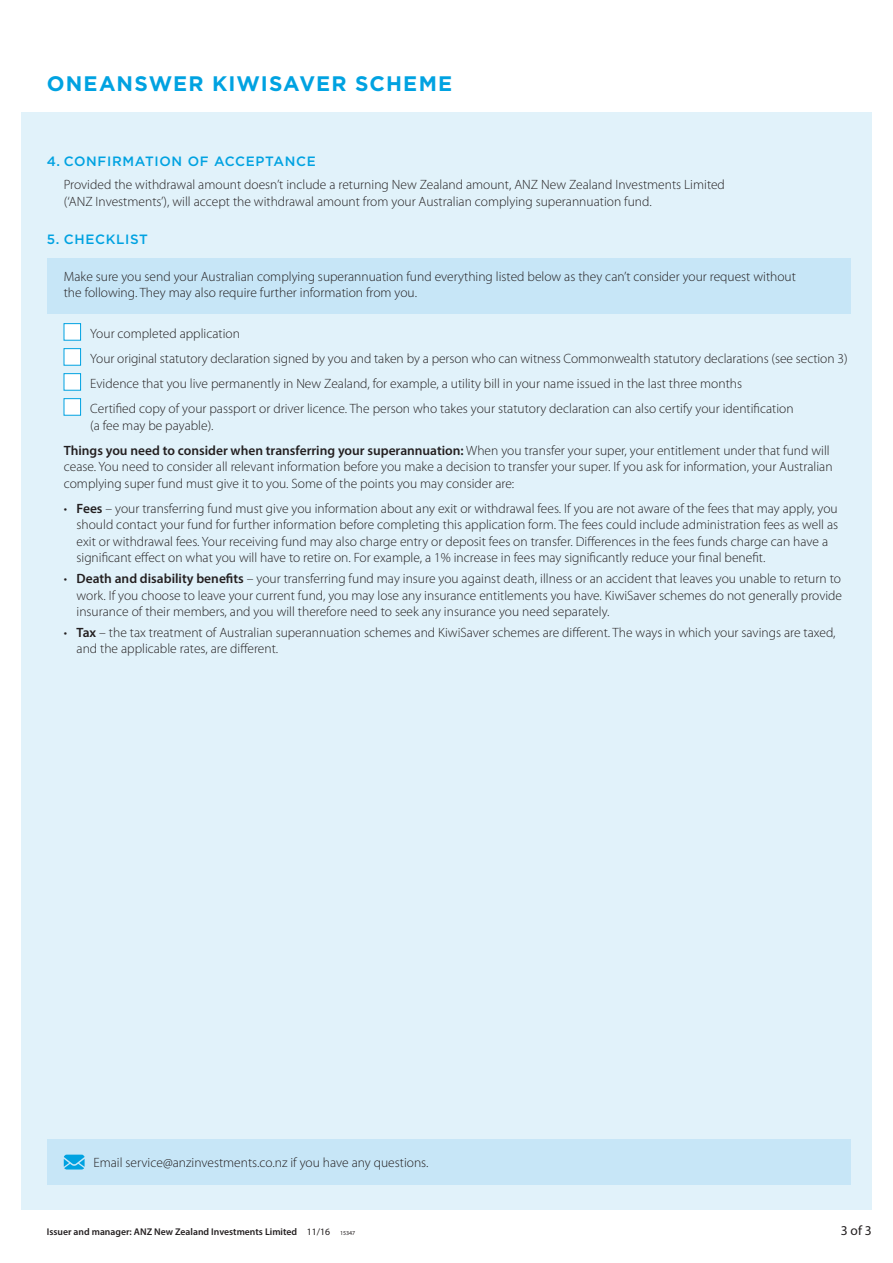
<style>
.page{position:relative;width:893px;height:1263px;background:#fff}
.page>*{position:absolute;margin:0;border:0;box-sizing:border-box;transform-origin:0 0}
.t1{font:700 21px "Gotham";letter-spacing:.05em;color:#00a2e1}
._15_Form_Body_9_11_i{font:300 13.5px/16.5px "Myriad Pro";color:#231f20}
._15_Form_Body_9_11{font:300 13.5px "Myriad Pro";color:#231f20}
._15_Form_Head_2_Goth{font:500 13.5px "Gotham";letter-spacing:.05em;color:#00a2e1}
.t2{font:13.5px "Myriad Pro";color:#231f20}
.t3{font:600 9.75px "Myriad Pro";color:#231f20}
.s1{font-weight:600}
.s2{font-weight:400}
.s3{font-weight:400;font-size:6px}
</style>
<div class="page">
<div style="left:21px;top:113px;width:851px;height:1097px;background:#e1f2fa"></div>
<div style="left:47px;top:258px;width:803px;height:55px;background:#c7e6f7"></div>
<div style="left:64px;top:323px;width:17px;height:17px;background:#fff;border:1px solid #00a2e1"></div>
<div style="left:64px;top:348px;width:17px;height:17px;background:#fff;border:1px solid #00a2e1"></div>
<div style="left:64px;top:373px;width:17px;height:17px;background:#fff;border:1px solid #00a2e1"></div>
<div style="left:64px;top:398px;width:17px;height:17px;background:#fff;border:1px solid #00a2e1"></div>
<div style="left:47px;top:1139px;width:803px;height:45px;background:#c7e6f7"></div>
<svg style="left:64px;top:1154px;width:21px;height:15px"></svg>
<h1 class="t1" style="left:47px;top:72px;width:407px">ONEANSWER KIWISAVER SCHEME</h1>
<p class="_15_Form_Head_2_Goth" style="left:47px;top:154px;width:271px">4. CONFIRMATION OF ACCEPTANCE</p>
<p class="_15_Form_Body_9_11_i" style="left:64px;top:176px;width:663px">Provided the withdrawal amount doesn’t include a returning New Zealand amount, ANZ New Zealand Investments Limited (‘ANZ Investments’), will accept the withdrawal amount from your Australian complying superannuation fund.</p>
<p class="_15_Form_Head_2_Goth" style="left:47px;top:231px;width:103px">5. CHECKLIST</p>
<p class="_15_Form_Body_9_11_i" style="left:64px;top:268px;width:734px">Make sure you send your Australian complying superannuation fund everything listed below as they can’t consider your request without the following. They may also require further information from you.</p>
<p class="_15_Form_Body_9_11_i" style="left:90px;top:325px;width:151px">Your completed application</p>
<p class="_15_Form_Body_9_11_i" style="left:90px;top:350px;width:759px">Your original statutory declaration signed by you and taken by a person who can witness Commonwealth statutory declarations (see section 3)</p>
<p class="_15_Form_Body_9_11_i" style="left:90px;top:375px;width:653px">Evidence that you live permanently in New Zealand, for example, a utility bill in your name issued in the last three months</p>
<p class="_15_Form_Body_9_11_i" style="left:90px;top:400px;width:705px">Certified copy of your passport or driver licence. The person who takes your statutory declaration can also certify your identification (a fee may be payable).</p>
<p class="_15_Form_Body_9_11_i" style="left:64px;top:442px;width:770px"><span class="s1">Things you need to consider when transferring your superannuation:</span> When you transfer your super, your entitlement under that fund will cease. You need to consider all relevant information before you make a decision to transfer your super. If you ask for information, your Australian complying super fund must give it to you. Some of the points you may consider are:</p>
<p class="_15_Form_Body_9_11_i" style="left:77px;top:500px;width:763px;text-indent:-13px">• <span class="s1">Fees</span> – your transferring fund must give you information about any exit or withdrawal fees. If you are not aware of the fees that may apply, you should contact your fund for further information before completing this application form. The fees could include administration fees as well as exit or withdrawal fees. Your receiving fund may also charge entry or deposit fees on transfer. Differences in the fees funds charge can have a significant effect on what you will have to retire on. For example, a 1% increase in fees may significantly reduce your final benefit.</p>
<p class="_15_Form_Body_9_11_i" style="left:77px;top:570px;width:767px;text-align:justify;text-indent:-13px">• <span class="s1">Death and disability benefits</span> – your transferring fund may insure you against death, illness or an accident that leaves you unable to return to work. If you choose to leave your current fund, you may lose any insurance entitlements you have. KiwiSaver schemes do not generally provide insurance of their members, and you will therefore need to seek any insurance you need separately.</p>
<p class="_15_Form_Body_9_11_i" style="left:77px;top:624px;width:760px;text-indent:-13px">• <span class="s1">Tax</span> – the tax treatment of Australian superannuation schemes and KiwiSaver schemes are different. The ways in which your savings are taxed, and the applicable rates, are different.</p>
<p class="_15_Form_Body_9_11" style="left:93px;top:1154px;width:337px">Email service@anzinvestments.co.nz if you have any questions.</p>
<p class="t3" style="left:47px;top:1226px;width:310px">Issuer and manager: ANZ New Zealand Investments Limited <span class="s2">11/16</span> <span class="s3">15347</span></p>
<p class="t2" style="left:841px;top:1222px;width:32px">3 of 3</p>
</div>
